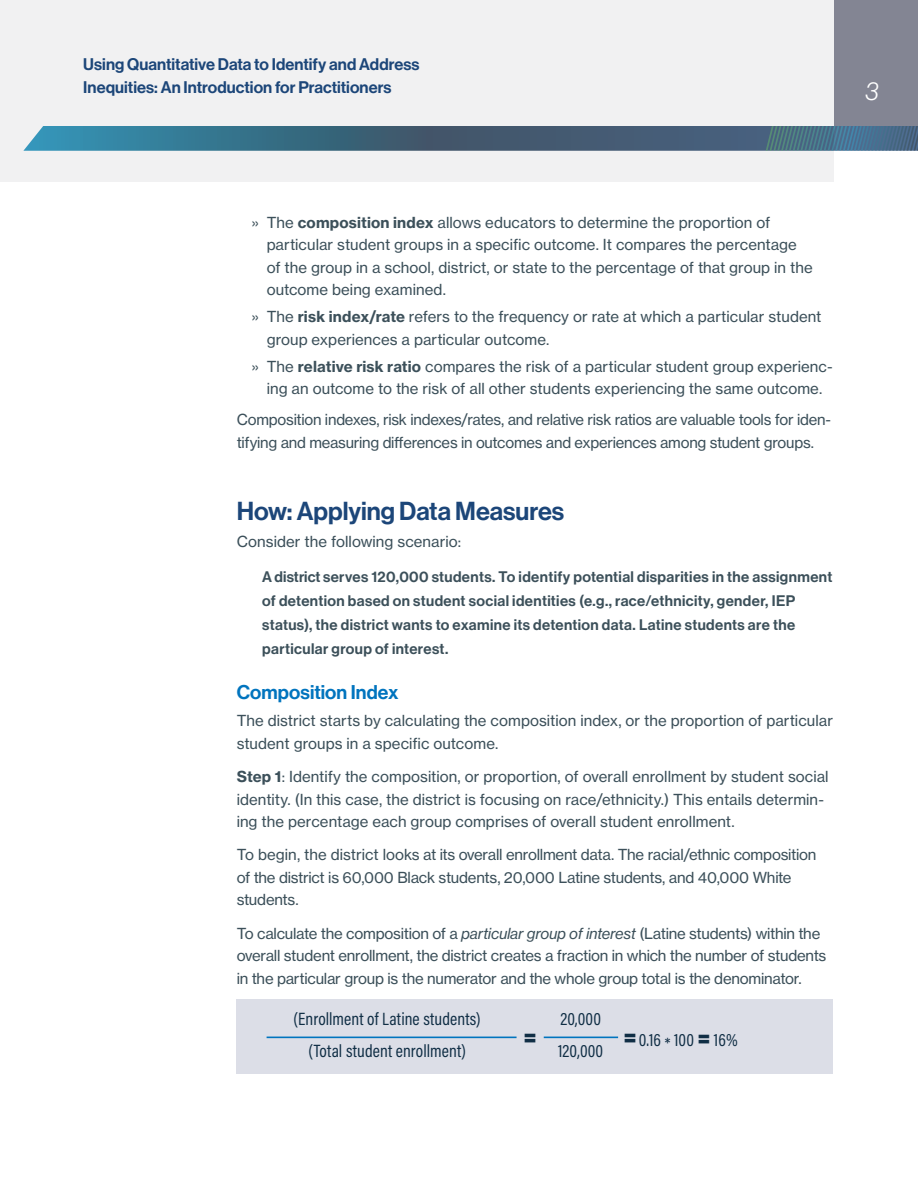
<style>
.page{position:relative;width:918px;height:1188px;background:#fff}
.page>*{position:absolute;margin:0;border:0;box-sizing:border-box;transform-origin:0 0}
.t1{font:25.5px "N Haas Grotesk DS Pro 65 Md";color:#1c4679}
.t2{font:25.5px "N Haas Grotesk DS Pro 46 Lt It";color:#fff}
.Formula{font:22.5px "N Haas Grotesk DS Pro 95 Blk";color:#102e45}
.t3{font:19.5px "N Haas Grotesk DS Pro 65 Md";letter-spacing:.005em;color:#0074be}
.Formula-2{font:18px/32px "Acumin Variable Concept";letter-spacing:.005em;color:#102e45;text-align:center}
.t4{font:16.5px/22.5px "N Haas Grotesk DS Pro 65 Md";letter-spacing:.005em;color:#1c4679}
.t5{font:15px/22.5px "N Haas Grotesk TX Pro 55 Rg";letter-spacing:-.005em;color:#3c505a}
.t6{font:15px/24px "N Haas Grotesk DS Pro 65 Md";letter-spacing:.025em;color:#3c505a}
.s1{font-family:"N Haas Grotesk TX Pro 75 Bd"}
.s2{font-family:"N Haas Grotesk TX Pro 56 It"}
.s3{font-family:"N Haas Grotesk DS Pro 95 Blk";font-size:22.5px}
</style>
<div class="page">
<div style="left:0;top:0;width:834px;height:182px;background:#f1f1f2"></div>
<svg style="left:23px;top:126px;width:895px;height:25px;background:#436d85"></svg>
<div style="left:834px;top:0;width:84px;height:126px;background:#838593"></div>
<div style="left:237px;top:999px;width:596px;height:75px;background:#dcdee7"></div>
<hr style="left:267px;top:1037px;width:250px;height:1px;background:#0074be">
<hr style="left:544px;top:1037px;width:74px;height:1px;background:#0074be">
<p class="t4" style="left:83px;top:54px;width:338px">Using Quantitative Data to Identify and Address<br>Inequities: An Introduction for Practitioners</p>
<h1 class="t2" style="left:865px;top:76px;width:15px">3</h1>
<p class="t5" style="left:267px;top:211px;width:547px;text-indent:-15px">» The <span class="s1">composition index</span> allows educators to determine the proportion of particular student groups in a specific outcome. It compares the percentage of the group in a school, district, or state to the percentage of that group in the outcome being examined.</p>
<p class="t5" style="left:267px;top:305px;width:556px;text-indent:-15px">» The <span class="s1">risk index/rate</span> refers to the frequency or rate at which a particular student group experiences a particular outcome.</p>
<p class="t5" style="left:252px;top:355px;width:583px;text-align:center">» The <span class="s1">relative risk ratio</span> compares the risk of a particular student group experienc&shy;ing an outcome to the risk of all other students experiencing the same outcome.</p>
<p class="t5" style="left:237px;top:409px;width:596px">Composition indexes, risk indexes/rates, and relative risk ratios are valuable tools for iden&shy;tifying and measuring differences in outcomes and experiences among student groups.</p>
<h2 class="t1" style="left:237px;top:496px;width:329px">How: Applying Data Measures</h2>
<p class="t5" style="left:237px;top:530px;width:226px">Consider the following scenario:</p>
<p class="t6" style="left:262px;top:565px;width:572px">A district serves 120,000 students. To identify potential disparities in the assignment of detention based on student social identities (e.g., race/ethnicity, gender, IEP status), the district wants to examine its detention data. Latine students are the particular group of interest.</p>
<h3 class="t3" style="left:237px;top:681px;width:163px">Composition Index</h3>
<p class="t5" style="left:237px;top:710px;width:598px">The district starts by calculating the composition index, or the proportion of particular student groups in a specific outcome.</p>
<p class="t5" style="left:237px;top:765px;width:593px"><span class="s1">Step 1</span>: Identify the composition, or proportion, of overall enrollment by student social identity. (In this case, the district is focusing on race/ethnicity.) This entails determin&shy;ing the percentage each group comprises of overall student enrollment.</p>
<p class="t5" style="left:237px;top:844px;width:581px">To begin, the district looks at its overall enrollment data. The racial/ethnic composition of the district is 60,000 Black students, 20,000 Latine students, and 40,000 White students.</p>
<p class="t5" style="left:237px;top:922px;width:591px">To calculate the composition of a <span class="s2">particular group of interest</span> (Latine students) within the overall student enrollment, the district creates a fraction in which the number of students in the particular group is the numerator and the whole group total is the denominator.</p>
<p class="Formula-2" style="left:294px;top:1002px;width:189px">(Enrollment of Latine students) (Total student enrollment)</p>
<p class="Formula-2" style="left:558px;top:1002px;width:47px;text-align:left">20,000<br>120,000</p>
<p class="Formula-2" style="left:639px;top:1023px;width:100px">0.16 * 100 <span class="s3">=</span> 16%</p>
<p class="Formula" style="left:524px;top:1024px;width:14px">=</p>
<p class="Formula" style="left:624px;top:1024px;width:14px">=</p>
</div>
